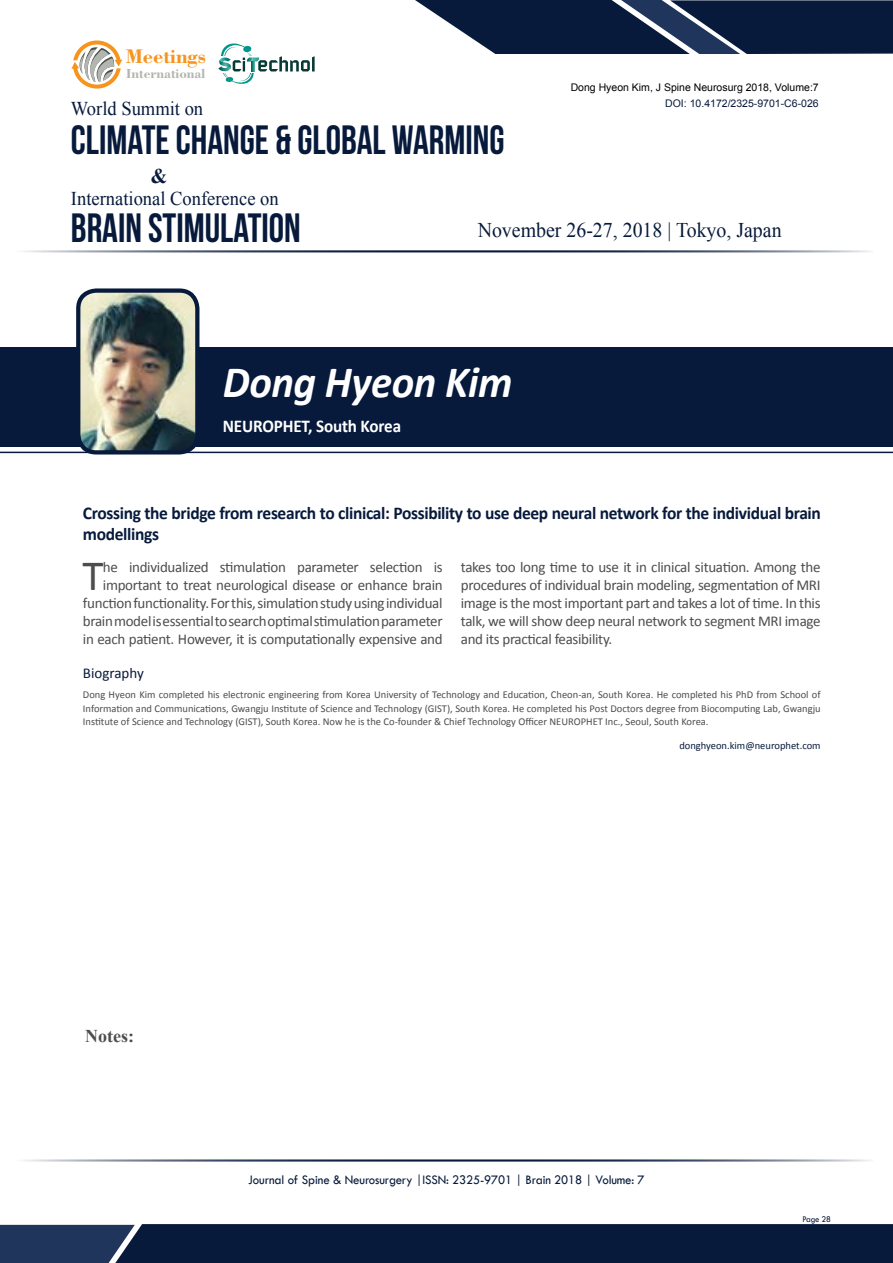
<style>
.page{position:relative;width:893px;height:1263px;background:#fff}
.page>*{position:absolute;margin:0;border:0;box-sizing:border-box;transform-origin:0 0}
.t1{font:italic 700 45px "Calibri";letter-spacing:-.01em;color:#fff;scale:.95 1}
.t2{font:43.35px "Calibri";color:#4d4d4f}
.t3{font:40.8px/88.1px "Bebas Neue";color:#071a3b;scale:.95 1}
.t4{font:20.85px "Times New Roman";color:#071a3b;scale:.95 1}
.t5{font:700 20.85px "Bodoni BT";color:#f7941e}
.t6{font:700 20.85px "Times New Roman";color:#071a3b;scale:.95 1}
.t7{font:19.5px "Times New Roman";color:#071a3b;scale:.95 1}
.t8{font:700 18px/21px "Calibri";letter-spacing:-.02em;color:#071a3b}
.t9{font:700 18px "Calibri";letter-spacing:-.01em;color:#fff;scale:.95 1}
.t10{font:700 18px "Times New Roman";color:#4d4d4f}
.t11{font:15px/18px "Calibri";letter-spacing:-.02em;color:#4d4d4f;text-align:right}
.t12{font:15px "Calibri";color:#071a3b}
.t13{font:700 13.8px "Bodoni BT";color:#b3b6af}
.t14{font:13.5px "Tw Cen";letter-spacing:-.01em;color:#071a3b;scale:.95 1}
.t15{font:10.5px/13.5px "Calibri";color:#4d4d4f;text-align:justify}
.t16{font:10.5px "Arial";color:#000}
.t17{font:10.5px "Arial";color:#071a3b}
.t18{font:10.5px "Calibri";color:#071a3b}
.t19{font:9px "Tw Cen";letter-spacing:-.02em;color:#071a3b;scale:.95 1}
</style>
<div class="page">
<hr style="left:14px;top:250px;width:859px;height:2px;background:#071a3b">
<hr style="left:14px;top:1159px;width:859px;height:2px;background:#071a3b">
<svg style="left:415px;top:0;width:478px;height:54px;background:#273856"></svg>
<svg style="left:0;top:1224px;width:893px;height:39px;background:#0d2041"></svg>
<svg style="left:71px;top:41px;width:51px;height:48px"></svg>
<svg style="left:218px;top:43px;width:97px;height:41px"></svg>
<div style="left:0;top:347px;width:893px;height:100px;background:#071a3b"></div>
<hr style="left:0;top:452px;width:893px;height:1px;background:#071a3b">
<img style="left:78px;top:293px;width:119px;height:159px">
<div style="left:76px;top:288px;width:123px;height:166px;border:4px solid #071a3b;border-radius:18px"></div>
<h3 class="t5" style="left:126px;top:43px;width:82px">Meetings</h3>
<p class="t13" style="left:126px;top:65px;width:81px">International</p>
<h3 class="t7" style="left:71px;top:96px;width:141px">World Summit on</h3>
<p class="t16" style="left:571px;top:81px;width:250px">Dong Hyeon Kim, J Spine Neurosurg 2018, Volume:7</p>
<p class="t17" style="left:665px;top:96px;width:155px">DOI: 10.4172/2325-9701-C6-026</p>
<h3 class="t3" style="left:71px;top:96px;width:458px">CLIMATE CHANGE &amp; GLOBAL WARMING<br>BRAIN STIMULATION</h3>
<h3 class="t6" style="left:151px;top:161px;width:19px">&amp;</h3>
<h3 class="t7" style="left:71px;top:185px;width:220px">International Conference on</h3>
<h3 class="t4" style="left:478px;top:216px;width:321px">November 26-27, 2018 | Tokyo, Japan</h3>
<h1 class="t1" style="left:223px;top:354px;width:306px">Dong Hyeon Kim</h1>
<p class="t9" style="left:223px;top:415px;width:189px">NEUROPHET, South Korea</p>
<p class="t8" style="left:83px;top:502px;width:739px">Crossing the bridge from research to clinical: Possibility to use deep neural network for the individual brain modellings</p>
<p class="t11" style="left:83px;top:558px;width:361px">he individualized stimulation parameter selection is important to treat neurological disease or enhance brain function functionality. For this, simulation study using individual brain model is essential to search optimal stimulation parameter in each patient. However, it is computationally expensive and</p>
<p class="t11" style="left:461px;top:558px;width:361px;text-align:justify">takes too long time to use it in clinical situation. Among the procedures of individual brain modeling, segmentation of MRI image is the most important part and takes a lot of time. In this talk, we will show deep neural network to segment MRI image and its practical feasibility.</p>
<h2 class="t2" style="left:83px;top:548px;width:23px">T</h2>
<p class="t12" style="left:83px;top:664px;width:62px">Biography</p>
<p class="t15" style="left:83px;top:688px;width:739px">Dong Hyeon Kim completed his electronic engineering from Korea University of Technology and Education, Cheon-an, South Korea. He completed his PhD from School of Information and Communications, Gwangju Institute of Science and Technology (GIST), South Korea. He completed his Post Doctors degree from Biocomputing Lab, Gwangju Institute of Science and Technology (GIST), South Korea. Now he is the Co-founder &amp; Chief Technology Officer NEUROPHET Inc., Seoul, South Korea.</p>
<p class="t18" style="left:679px;top:739px;width:143px">donghyeon.kim@neurophet.com</p>
<p class="t10" style="left:85px;top:1024px;width:50px">Notes:</p>
<p class="t14" style="left:248px;top:1171px;width:419px">Journal of Spine &amp; Neurosurgery |ISSN: 2325-9701 | Brain 2018 | Volume: 7</p>
<p class="t19" style="left:802px;top:1213px;width:32px">Page 28</p>
</div>
